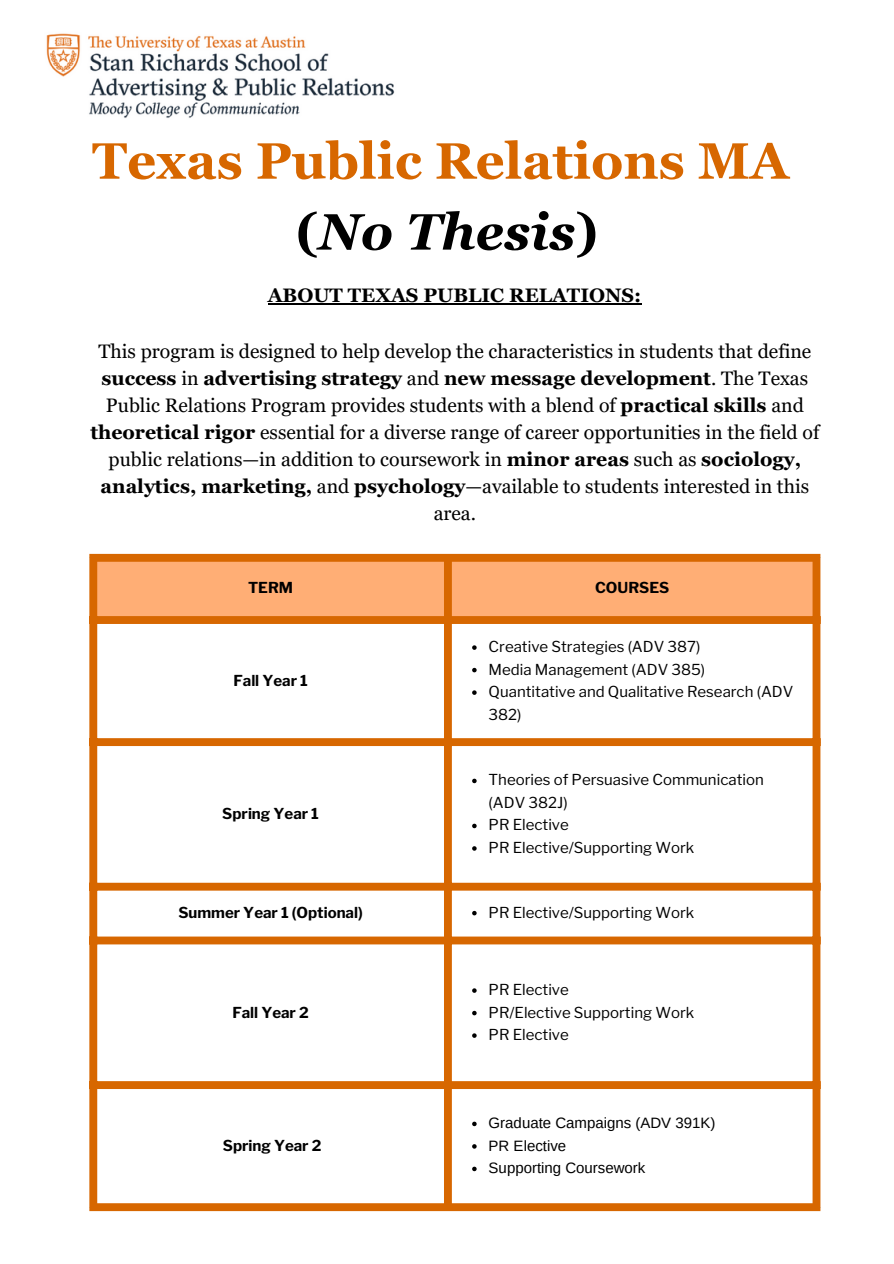
<style>
.page{position:relative;width:894px;height:1264px;background:#fff}
.page>*{position:absolute;margin:0;border:0;box-sizing:border-box;transform-origin:0 0}
.t1{font:700 51px/70.8px "Georgia Pro";color:#d76700;text-align:center}
.t2{font:19.5px/27px "Georgia Pro";color:#000;text-align:center}
.t3{font:700 19.5px "Georgia Pro";color:#000}
.t4{font:15px/22.5px "Libre Franklin";color:#000}
.t5{font:700 15px "Libre Franklin";color:#000}
.t6{font:15px "Arimo";color:#000}
.s1{color:#000}
.s2{font-style:italic;color:#000}
.s3{font-weight:700}
</style>
<div class="page">
<div style="left:97px;top:561px;width:715px;height:55px;background:#ffae75"></div>
<svg style="left:97px;top:624px;width:715px;height:579px"></svg>
<svg style="left:472px;top:645px;width:4px;height:5px"></svg>
<svg style="left:472px;top:668px;width:4px;height:4px"></svg>
<svg style="left:472px;top:690px;width:4px;height:5px"></svg>
<svg style="left:472px;top:778px;width:4px;height:5px"></svg>
<svg style="left:472px;top:823px;width:4px;height:5px"></svg>
<svg style="left:472px;top:846px;width:4px;height:4px"></svg>
<svg style="left:472px;top:910px;width:4px;height:5px"></svg>
<svg style="left:472px;top:988px;width:4px;height:4px"></svg>
<svg style="left:472px;top:1010px;width:4px;height:5px"></svg>
<svg style="left:472px;top:1033px;width:4px;height:4px"></svg>
<svg style="left:472px;top:1121px;width:4px;height:5px"></svg>
<svg style="left:472px;top:1144px;width:4px;height:4px"></svg>
<svg style="left:472px;top:1166px;width:4px;height:5px"></svg>
<div style="left:89px;top:561px;width:8px;height:642px;background:#d76700"></div>
<div style="left:444px;top:561px;width:8px;height:642px;background:#d76700"></div>
<div style="left:812px;top:561px;width:8px;height:642px;background:#d76700"></div>
<div style="left:89px;top:554px;width:731px;height:7px;background:#d76700"></div>
<div style="left:89px;top:616px;width:731px;height:8px;background:#d76700"></div>
<div style="left:89px;top:738px;width:731px;height:8px;background:#d76700"></div>
<div style="left:89px;top:882px;width:731px;height:8px;background:#d76700"></div>
<div style="left:89px;top:936px;width:731px;height:8px;background:#d76700"></div>
<div style="left:89px;top:1081px;width:731px;height:7px;background:#d76700"></div>
<div style="left:89px;top:1203px;width:731px;height:8px;background:#d76700"></div>
<hr style="left:268px;top:303px;width:373px;height:1px;background:#000">
<img style="left:46px;top:33px;width:349px;height:85px">
<p class="t1" style="left:92px;top:125px;width:697px">Texas Public Relations MA <span class="s1">(</span><span class="s2">No Thesis</span><span class="s1">)</span></p>
<p class="t3" style="left:268px;top:284px;width:375px">ABOUT TEXAS PUBLIC RELATIONS:</p>
<p class="t2" style="left:90px;top:338px;width:730px">This program is designed to help develop the characteristics in students that define <span class="s3">success</span> in <span class="s3">advertising strategy</span> and <span class="s3">new message development</span>. The Texas Public Relations Program provides students with a blend of <span class="s3">practical skills</span> and <span class="s3">theoretical rigor</span> essential for a diverse range of career opportunities in the field of public relations—in addition to coursework in <span class="s3">minor areas</span> such as <span class="s3">sociology, analytics, marketing,</span> and <span class="s3">psychology</span>—available to students interested in this area.</p>
<h1 class="t5" style="left:248px;top:579px;width:47px">TERM</h1>
<h2 class="t5" style="left:595px;top:579px;width:76px">COURSES</h2>
<p class="t5" style="left:233px;top:671px;width:76px">Fall Year 1</p>
<p class="t5" style="left:222px;top:804px;width:98px">Spring Year 1</p>
<p class="t4" style="left:488px;top:635px;width:213px">Creative Strategies (ADV 387)</p>
<p class="t4" style="left:488px;top:658px;width:218px">Media Management (ADV 385)</p>
<p class="t4" style="left:488px;top:680px;width:306px">Quantitative and Qualitative Research (ADV<br>382)</p>
<p class="t4" style="left:488px;top:768px;width:276px">Theories of Persuasive Communication (ADV 382J)</p>
<p class="t4" style="left:488px;top:813px;width:82px">PR Elective</p>
<p class="t4" style="left:488px;top:836px;width:207px">PR Elective/Supporting Work</p>
<p class="t5" style="left:178px;top:903px;width:186px">Summer Year 1 (Optional)</p>
<p class="t4" style="left:488px;top:901px;width:207px">PR Elective/Supporting Work</p>
<p class="t5" style="left:232px;top:1003px;width:78px">Fall Year 2</p>
<p class="t5" style="left:223px;top:1136px;width:100px">Spring Year 2</p>
<p class="t4" style="left:488px;top:978px;width:82px">PR Elective</p>
<p class="t4" style="left:488px;top:1000px;width:207px">PR/Elective Supporting Work</p>
<p class="t4" style="left:488px;top:1023px;width:82px">PR Elective</p>
<p class="t6" style="left:488px;top:1114px;width:228px">Graduate Campaigns (ADV 391K)</p>
<p class="t6" style="left:488px;top:1137px;width:79px">PR Elective</p>
<p class="t6" style="left:488px;top:1159px;width:158px">Supporting Coursework</p>
</div>
